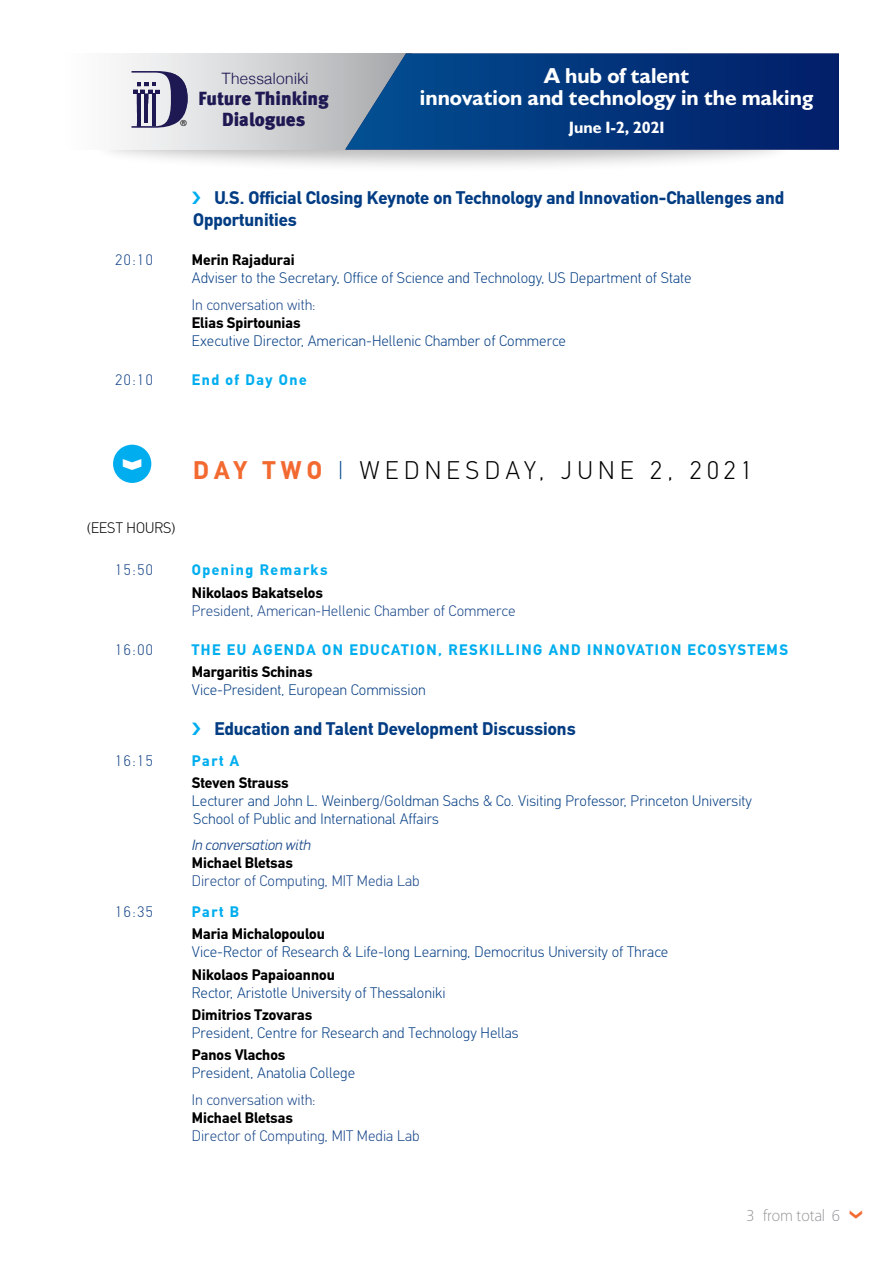
<style>
.page{position:relative;width:893px;height:1263px;background:#fff}
.page>*{position:absolute;margin:0;border:0;box-sizing:border-box;transform-origin:0 0}
.t1{font:300 25.05px "CF Din";letter-spacing:.21em;color:#000}
.t2{font:700 21.75px/21.5px "Gill Sans Hel";color:#fff;text-align:center}
.t3{font:18.9px/21px "Meta Black Greek LF";color:#1e1853;text-align:center}
.t4{font:700 18px/21.6px "CF Din";color:#023c83}
.t5{font:700 16.5px "Gill Sans Hel";color:#fff}
.t6{font:300 15.75px "Helvetica Neue";letter-spacing:.025em;color:#1e1853}
.t7{font:100 15.75px "PF Catalog";color:#939598}
.t8{font:300 15px/18px "CF Din";color:#023c83}
.t9{font:300 15px "CF Din";color:#19478a}
.t10{font:700 15px "CF Din";color:#000}
.t11{font:700 15px "CF Din";letter-spacing:.1em;color:#00aeef}
.t12{font:italic 300 15px "PF Din Display";color:#19478a}
.t13{font:300 15px "CF Din";color:#000}
.t14{font:300 8.7px "PF Catalog";color:#000}
.s1{font-weight:700;color:#f36a31}
.s2{color:#004990}
</style>
<div class="page">
<div style="left:91px;top:109px;width:703px;height:65px;background:#000;opacity:.28"></div>
<svg style="left:91px;top:53px;width:320px;height:96px"></svg>
<img style="left:345px;top:54px;width:494px;height:96px">
<svg style="left:132px;top:71px;width:56px;height:57px"></svg>
<div style="left:113px;top:445px;width:38px;height:38px;background:#00aeef;border-radius:50%"></div>
<p class="t14" style="left:180px;top:118px;width:8px">®</p>
<p class="t6" style="left:222px;top:65px;width:88px">Thessaloniki</p>
<p class="t3" style="left:199px;top:88px;width:132px">Future Thinking<br>Dialogues</p>
<h2 class="t2" style="left:420px;top:66px;width:395px">A hub of talent<br>innovation and technology in the making</h2>
<p class="t5" style="left:569px;top:119px;width:97px">June 1-2, 2021</p>
<p class="t4" style="left:193px;top:187px;width:592px;text-indent:21px">U.S. Official Closing Keynote on Technology and Innovation-Challenges and<br>Opportunities</p>
<p class="t9" style="left:115px;top:252px;width:39px">20:10</p>
<p class="t10" style="left:192px;top:252px;width:104px">Merin Rajadurai</p>
<p class="t8" style="left:192px;top:269px;width:501px">Adviser to the Secretary, Office of Science and Technology, US Department of State</p>
<p class="t9" style="left:192px;top:296px;width:125px">In conversation with:</p>
<p class="t10" style="left:192px;top:314px;width:110px">Elias Spirtounias</p>
<p class="t8" style="left:192px;top:331px;width:376px">Executive Director, American-Hellenic Chamber of Commerce</p>
<p class="t9" style="left:115px;top:371px;width:39px">20:10</p>
<p class="t11" style="left:192px;top:371px;width:116px">End of Day One</p>
<h1 class="t1" style="left:193px;top:456px;width:561px"><span class="s1">DAY TWO</span> <span class="s2">|</span> WEDNESDAY, JUNE 2, 2021</h1>
<p class="t13" style="left:87px;top:519px;width:90px">(EEST HOURS)</p>
<p class="t9" style="left:115px;top:562px;width:39px">15:50</p>
<p class="t11" style="left:192px;top:562px;width:137px">Opening Remarks</p>
<p class="t10" style="left:192px;top:584px;width:133px">Nikolaos Bakatselos</p>
<p class="t9" style="left:192px;top:602px;width:325px">President, American-Hellenic Chamber of Commerce</p>
<p class="t9" style="left:115px;top:641px;width:39px">16:00</p>
<p class="t11" style="left:192px;top:641px;width:598px">THE EU AGENDA ON EDUCATION, RESKILLING AND INNOVATION ECOSYSTEMS</p>
<p class="t10" style="left:192px;top:664px;width:122px">Margaritis Schinas</p>
<p class="t8" style="left:192px;top:681px;width:235px">Vice-President, European Commission</p>
<p class="t4" style="left:214px;top:718px;width:363px">Education and Talent Development Discussions</p>
<p class="t9" style="left:115px;top:752px;width:39px">16:15</p>
<p class="t11" style="left:192px;top:752px;width:49px">Part A</p>
<p class="t10" style="left:192px;top:774px;width:98px">Steven Strauss</p>
<p class="t8" style="left:192px;top:792px;width:562px">Lecturer and John L. Weinberg/Goldman Sachs &amp; Co. Visiting Professor, Princeton University<br>School of Public and International Affairs</p>
<p class="t12" style="left:192px;top:836px;width:120px">In conversation with</p>
<p class="t10" style="left:192px;top:855px;width:103px">Michael Bletsas</p>
<p class="t9" style="left:192px;top:873px;width:229px">Director of Computing, MIT Media Lab</p>
<p class="t9" style="left:115px;top:903px;width:39px">16:35</p>
<p class="t11" style="left:192px;top:904px;width:49px">Part B</p>
<p class="t10" style="left:192px;top:926px;width:135px">Maria Michalopoulou</p>
<p class="t8" style="left:192px;top:943px;width:478px">Vice-Rector of Research &amp; Life-long Learning, Democritus University of Thrace</p>
<p class="t10" style="left:192px;top:966px;width:144px">Nikolaos Papaioannou</p>
<p class="t8" style="left:192px;top:983px;width:255px">Rector, Aristotle University of Thessaloniki</p>
<p class="t10" style="left:192px;top:1006px;width:122px">Dimitrios Tzovaras</p>
<p class="t8" style="left:192px;top:1024px;width:328px">President, Centre for Research and Technology Hellas</p>
<p class="t10" style="left:192px;top:1047px;width:95px">Panos Vlachos</p>
<p class="t8" style="left:192px;top:1064px;width:165px">President, Anatolia College</p>
<p class="t9" style="left:192px;top:1091px;width:125px">In conversation with:</p>
<p class="t10" style="left:192px;top:1109px;width:103px">Michael Bletsas</p>
<p class="t9" style="left:192px;top:1127px;width:229px">Director of Computing, MIT Media Lab</p>
<p class="t7" style="left:747px;top:1207px;width:95px">3 from total 6</p>
</div>
